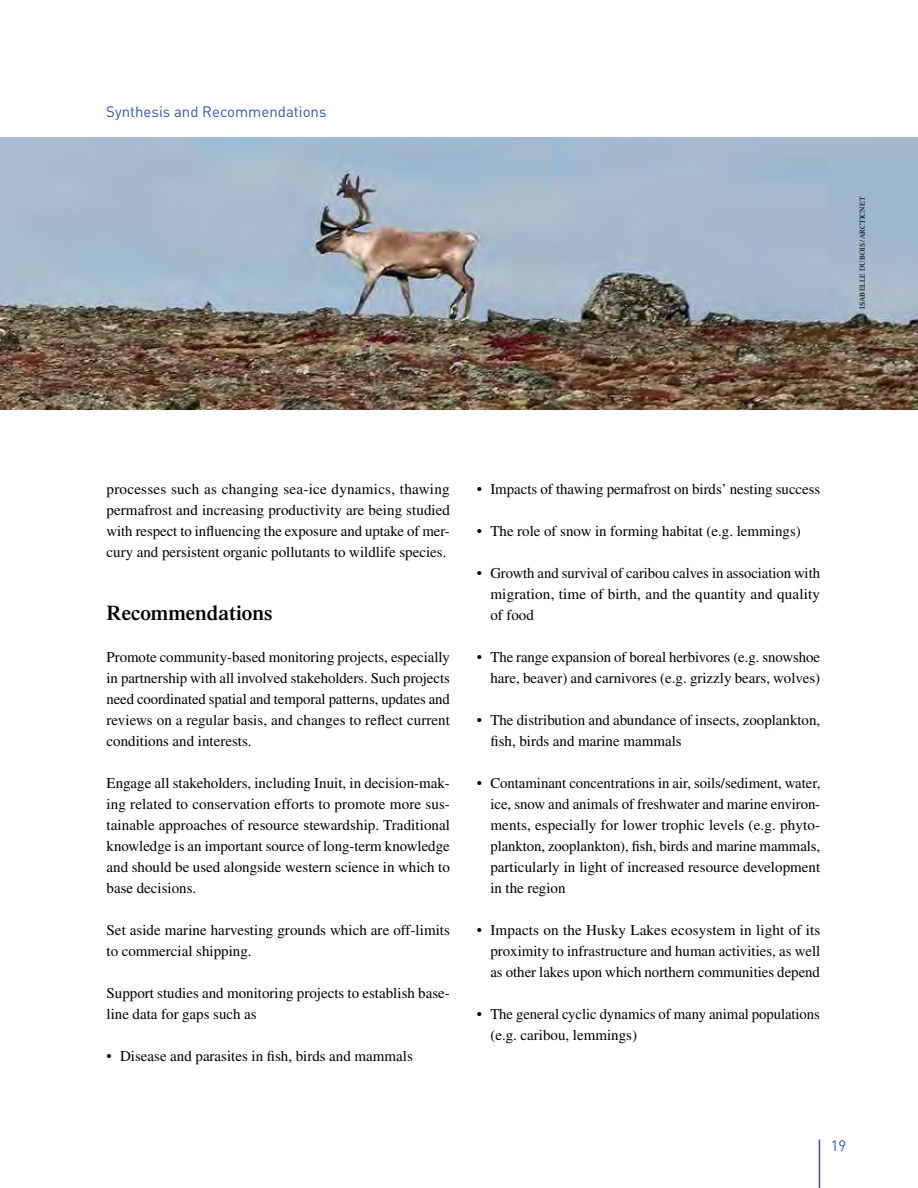
<style>
.page{position:relative;width:918px;height:1188px;background:#fff}
.page>*{position:absolute;margin:0;border:0;box-sizing:border-box;transform-origin:0 0}
.t1{font:600 21px "Times LT Std";color:#000}
.t2{font:15px/21px "Times LT Std";color:#000;text-align:justify}
.t3{font:15px "DIN";color:#3057a7}
.t4{font:7.5px "Times LT Std";letter-spacing:.005em;color:#000}
</style>
<div class="page">
<img style="left:0;top:137px;width:918px;height:273px">
<hr style="left:819px;top:1140px;width:1px;height:48px;background:#3057a7">
<p class="t3" style="left:106px;top:102px;width:222px">Synthesis and Recommendations</p>
<p class="t4" style="left:858px;top:309px;width:113px;rotate:-90deg">ISABELLE DUBOIS/ARCTICNET</p>
<p class="t2" style="left:107px;top:478px;width:345px">processes such as changing sea-ice dynamics, thawing permafrost and increasing productivity are being studied with respect to influencing the exposure and uptake of mer&shy;cury and persistent organic pollutants to wildlife species.</p>
<h1 class="t1" style="left:107px;top:600px;width:167px">Recommendations</h1>
<p class="t2" style="left:107px;top:646px;width:345px">Promote community-based monitoring projects, especially in partnership with all involved stakeholders. Such projects need coordinated spatial and temporal patterns, updates and reviews on a regular basis, and changes to reflect current conditions and interests.</p>
<p class="t2" style="left:107px;top:772px;width:345px">Engage all stakeholders, including Inuit, in decision-mak&shy;ing related to conservation efforts to promote more sus&shy;tainable approaches of resource stewardship. Traditional knowledge is an important source of long-term knowledge and should be used alongside western science in which to base decisions.</p>
<p class="t2" style="left:107px;top:919px;width:345px">Set aside marine harvesting grounds which are off-limits to commercial shipping.</p>
<p class="t2" style="left:107px;top:982px;width:345px">Support studies and monitoring projects to establish base&shy;line data for gaps such as</p>
<p class="t2" style="left:107px;top:1045px;width:308px">• Disease and parasites in fish, birds and mammals</p>
<p class="t2" style="left:477px;top:478px;width:345px">• Impacts of thawing permafrost on birds’ nesting success</p>
<p class="t2" style="left:477px;top:520px;width:326px">• The role of snow in forming habitat (e.g. lemmings)</p>
<p class="t2" style="left:490px;top:562px;width:331px;text-indent:-14px">• Growth and survival of caribou calves in association with migration, time of birth, and the quantity and quality of food</p>
<p class="t2" style="left:477px;top:646px;width:345px;text-align:right">• The range expansion of boreal herbivores (e.g. snowshoe hare, beaver) and carnivores (e.g. grizzly bears, wolves)</p>
<p class="t2" style="left:490px;top:709px;width:331px;text-indent:-14px">• The distribution and abundance of insects, zooplankton, fish, birds and marine mammals</p>
<p class="t2" style="left:490px;top:772px;width:331px;text-indent:-14px">• Contaminant concentrations in air, soils/sediment, water, ice, snow and animals of freshwater and marine environ&shy;ments, especially for lower trophic levels (e.g. phyto&shy;plankton, zooplankton), fish, birds and marine mammals, particularly in light of increased resource development in the region</p>
<p class="t2" style="left:490px;top:919px;width:331px;text-indent:-14px">• Impacts on the Husky Lakes ecosystem in light of its proximity to infrastructure and human activities, as well as other lakes upon which northern communities depend</p>
<p class="t2" style="left:490px;top:1003px;width:331px;text-indent:-14px">• The general cyclic dynamics of many animal populations (e.g. caribou, lemmings)</p>
<p class="t3" style="left:831px;top:1136px;width:17px">19</p>
</div>
